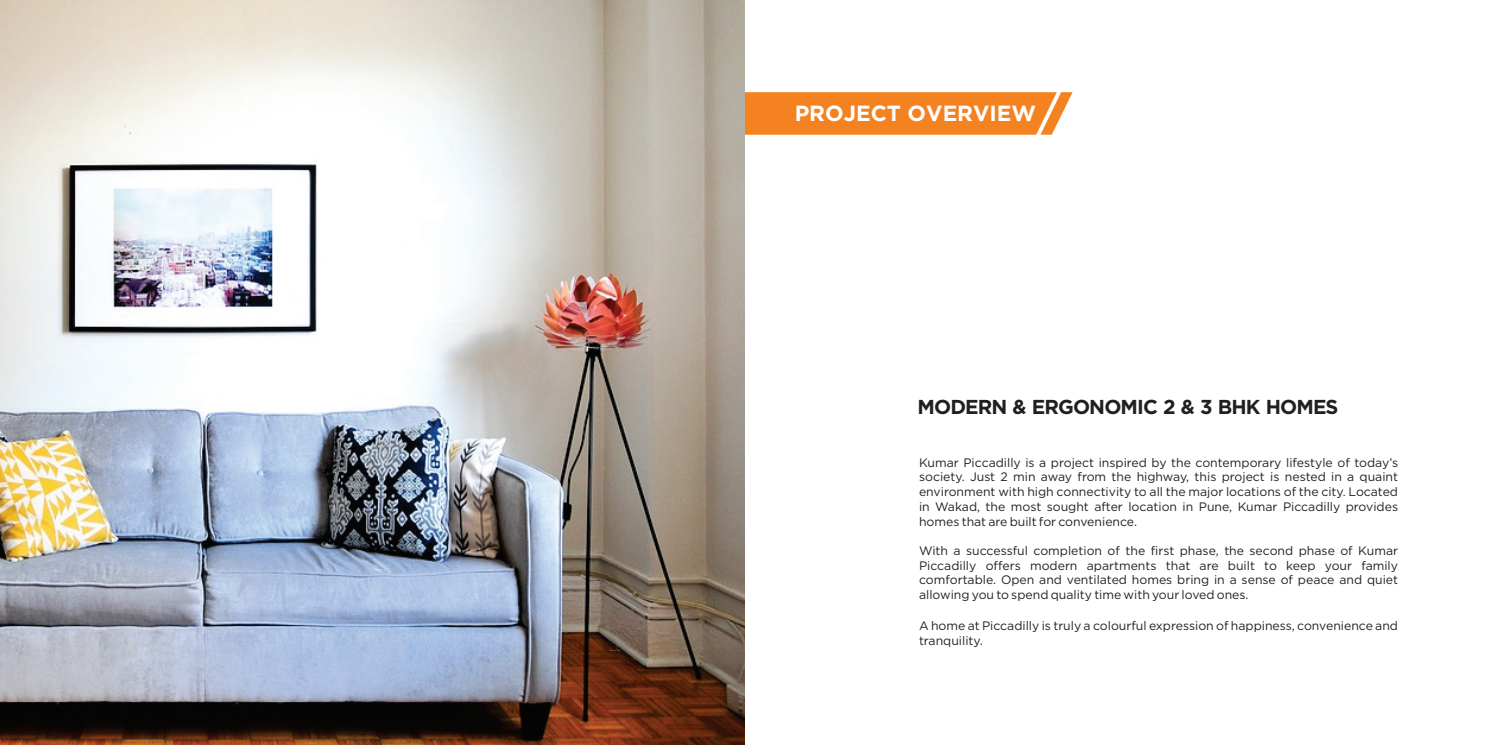
<style>
.page{position:relative;width:1489px;height:745px;background:#fff}
.page>*{position:absolute;margin:0;border:0;box-sizing:border-box;transform-origin:0 0}
.t1{font:700 21.88px "Gotham";color:#fff}
.t2{font:700 20.12px "Gotham";letter-spacing:-.045em;color:#231f20}
.t3{font:12.25px/14.7px "Gotham";color:#231f20;text-align:justify}
</style>
<div class="page">
<svg style="left:744px;top:92px;width:328px;height:43px;background:#f5882c"></svg>
<img style="left:0;top:0;width:744px;height:744px">
<h1 class="t1" style="left:794px;top:105px;width:243px">PROJECT OVERVIEW</h1>
<h2 class="t2" style="left:917px;top:399px;width:422px">MODERN &amp; ERGONOMIC 2 &amp; 3 BHK HOMES</h2>
<p class="t3" style="left:919px;top:455px;width:480px">Kumar Piccadilly is a project inspired by the contemporary lifestyle of today’s society. Just 2 min away from the highway, this project is nested in a quaint environment with high connectivity to all the major locations of the city. Located in Wakad, the most sought after location in Pune, Kumar Piccadilly provides homes that are built for convenience.</p>
<p class="t3" style="left:919px;top:543px;width:480px">With a successful completion of the first phase, the second phase of Kumar Piccadilly offers modern apartments that are built to keep your family comfortable. Open and ventilated homes bring in a sense of peace and quiet allowing you to spend quality time with your loved ones.</p>
<p class="t3" style="left:919px;top:618px;width:480px">A home at Piccadilly is truly a colourful expression of happiness, convenience and tranquility.</p>
</div>
